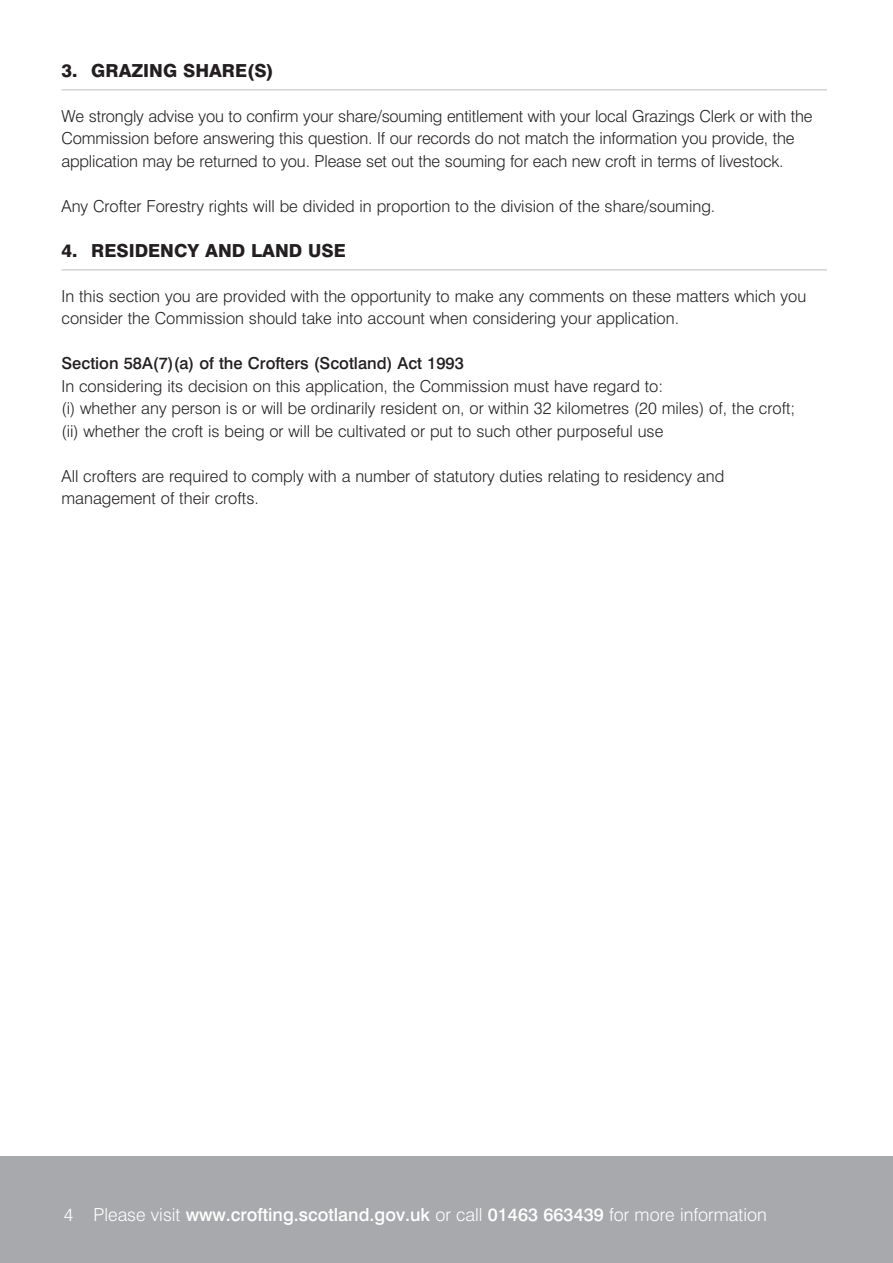
<style>
.page{position:relative;width:893px;height:1263px;background:#fff}
.page>*{position:absolute;margin:0;border:0;box-sizing:border-box;transform-origin:0 0}
.t1{font:500 18px "Swiss 721 BT";color:#fff}
.t2{font:800 18px "Swiss 721 BT";color:#231f20}
.t3{font:300 16.5px/22.5px "Swiss 721 BT";color:#231f20}
.t4{font:500 16.5px "Swiss 721 BT";color:#231f20}
.s1{font-weight:300}
</style>
<div class="page">
<div style="left:0;top:1157px;width:893px;height:106px;background:#a7a9ac"></div>
<hr style="left:61px;top:89px;width:766px;height:1px;background:#bcbec0">
<hr style="left:61px;top:269px;width:766px;height:1px;background:#bcbec0">
<p class="t2" style="left:61px;top:59px;width:214px">3. GRAZING SHARE(S)</p>
<p class="t3" style="left:61px;top:104px;width:753px">We strongly advise you to confirm your share/souming entitlement with your local Grazings Clerk or with the<br>Commission before answering this question. If our records do not match the information you provide, the application may be returned to you. Please set out the souming for each new croft in terms of livestock.</p>
<p class="t3" style="left:61px;top:194px;width:655px">Any Crofter Forestry rights will be divided in proportion to the division of the share/souming.</p>
<p class="t2" style="left:61px;top:239px;width:286px">4. RESIDENCY AND LAND USE</p>
<p class="t3" style="left:61px;top:284px;width:746px">In this section you are provided with the opportunity to make any comments on these matters which you consider the Commission should take into account when considering your application.</p>
<p class="t4" style="left:61px;top:353px;width:404px">Section 58A(7)(a) of the Crofters (Scotland) Act 1993</p>
<p class="t3" style="left:61px;top:374px;width:735px">In considering its decision on this application, the Commission must have regard to:<br>(i) whether any person is or will be ordinarily resident on, or within 32 kilometres (20 miles) of, the croft; (ii) whether the croft is being or will be cultivated or put to such other purposeful use</p>
<p class="t3" style="left:61px;top:464px;width:664px">All crofters are required to comply with a number of statutory duties relating to residency and management of their crofts.</p>
<p class="t1" style="left:64px;top:1203px;width:704px"><span class="s1">4 Please visit</span> www.crofting.scotland.gov.uk <span class="s1">or call</span> 01463 663439 <span class="s1">for more information</span></p>
</div>
